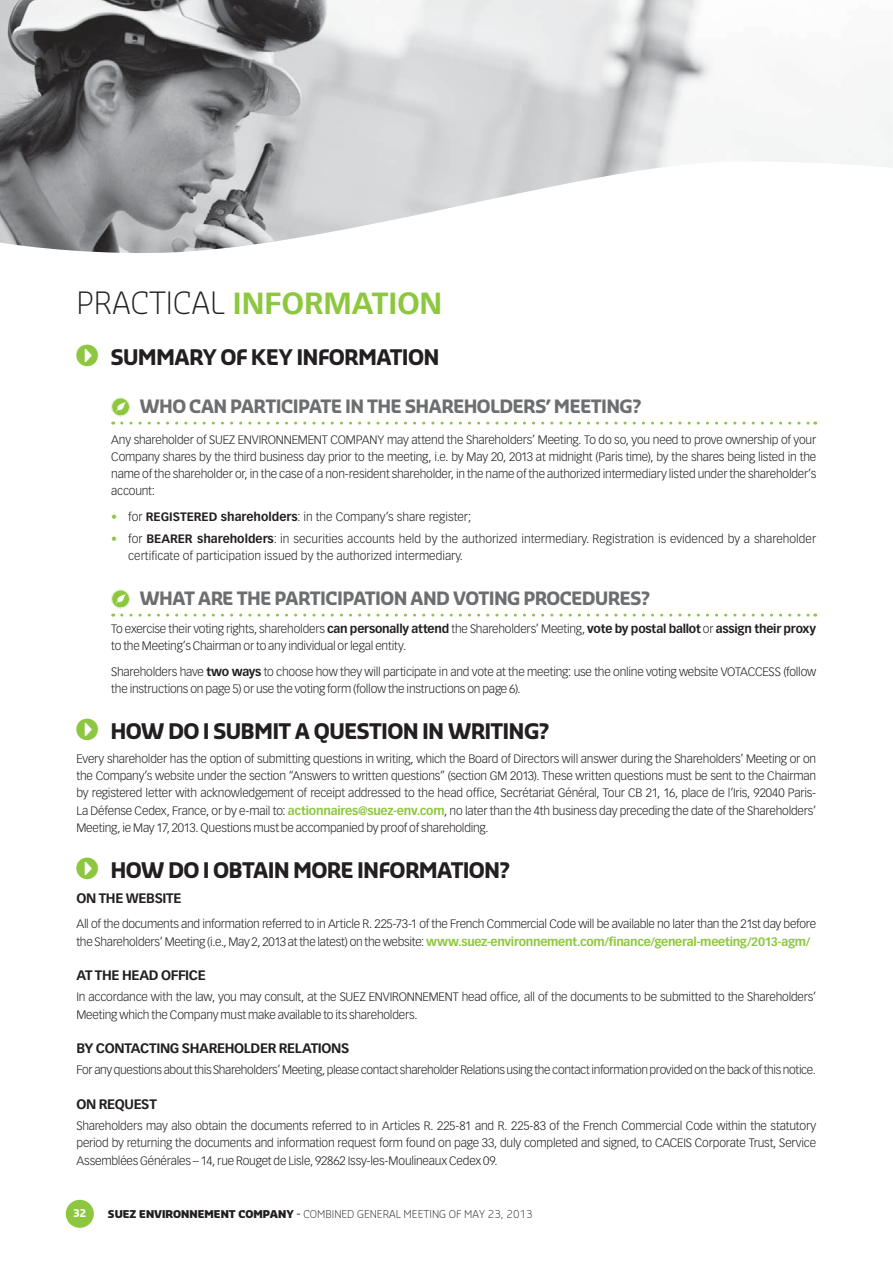
<style>
.page{position:relative;width:893px;height:1263px;background:#fff}
.page>*{position:absolute;margin:0;border:0;box-sizing:border-box;transform-origin:0 0}
.t1{font:700 30px "Vectora LT Std";color:#8dc73f}
.t2{font:700 21px "Sansa";letter-spacing:-.035em;color:#231f20}
.t3{font:700 18px "Sansa";letter-spacing:-.04em;color:#6d6e70}
.t4{font:700 13.5px "Vectora LT Std";letter-spacing:-.025em;color:#231f20}
.t5{font:300 12px/17.2px "Vectora LT Std";letter-spacing:-.015em;color:#231f20}
.t6{font:300 10.5px "Sansa";color:#231f20}
.t7{font:700 10.5px "Sansa";color:#fff}
.s1{font-family:"Sansa";font-weight:300;color:#231f20}
.s2{font-weight:700;color:#8dc73f}
.s3{font-weight:700}
.s4{font-weight:900}
.s5{font-weight:400}
</style>
<div class="page">
<div style="left:66px;top:1200px;width:28px;height:28px;background:#8dc73f;border-radius:50%"></div>
<svg style="left:111px;top:397px;width:705px;height:28px"></svg>
<svg style="left:111px;top:589px;width:705px;height:28px"></svg>
<img style="left:0;top:0;width:892px;height:253px">
<h1 class="t1" style="left:76px;top:290px;width:367px"><span class="s1">PRACTICAL</span> INFORMATION</h1>
<h2 class="t2" style="left:110px;top:349px;width:331px">SUMMARY OF KEY INFORMATION</h2>
<h3 class="t3" style="left:139px;top:400px;width:503px">WHO CAN PARTICIPATE IN THE SHAREHOLDERS’ MEETING?</h3>
<p class="t5" style="left:111px;top:431px;width:706px;text-align:justify">Any shareholder of SUEZ ENVIRONNEMENT COMPANY may attend the Shareholders’ Meeting. To do so, you need to prove ownership of your Company shares by the third business day prior to the meeting, i.e. by May 20, 2013 at midnight (Paris time), by the shares being listed in the name of the shareholder or, in the case of a non-resident shareholder, in the name of the authorized intermediary listed under the shareholder’s account:</p>
<p class="t5" style="left:111px;top:509px;width:362px"><span class="s2">•</span> for <span class="s3">REGISTERED shareholders</span>: in the Company’s share register;</p>
<p class="t5" style="left:128px;top:530px;width:689px;text-indent:-17px"><span class="s2">•</span> for <span class="s3">BEARER shareholders</span>: in securities accounts held by the authorized intermediary. Registration is evidenced by a shareholder certificate of participation issued by the authorized intermediary.</p>
<h3 class="t3" style="left:139px;top:592px;width:512px">WHAT ARE THE PARTICIPATION AND VOTING PROCEDURES?</h3>
<p class="t5" style="left:111px;top:621px;width:706px">To exercise their voting rights, shareholders <span class="s3">can personally attend</span> the Shareholders’ Meeting, <span class="s3">vote by postal ballot</span> or <span class="s3">assign their proxy </span>to the Meeting’s Chairman or to any individual or legal entity.</p>
<p class="t5" style="left:111px;top:664px;width:706px">Shareholders have <span class="s3">two ways</span> to choose how they will participate in and vote at the meeting: use the online voting website VOTACCESS (follow the instructions on page 5) or use the voting form (follow the instructions on page 6).</p>
<h2 class="t2" style="left:110px;top:724px;width:440px">HOW DO I SUBMIT A QUESTION IN WRITING?</h2>
<p class="t5" style="left:76px;top:751px;width:741px;text-align:justify">Every shareholder has the option of submitting questions in writing, which the Board of Directors will answer during the Shareholders’ Meeting or on the Company’s website under the section “Answers to written questions” (section GM 2013). These written questions must be sent to the Chairman by registered letter with acknowledgement of receipt addressed to the head office, Secrétariat Général, Tour CB 21, 16, place de l’Iris, 92040 Paris-La Défense Cedex, France, or by e-mail to: <span class="s2">actionnaires@suez-env.com</span>, no later than the 4th business day preceding the date of the Shareholders’ Meeting, ie May 17, 2013. Questions must be accompanied by proof of shareholding.</p>
<h2 class="t2" style="left:110px;top:862px;width:401px">HOW DO I OBTAIN MORE INFORMATION?</h2>
<p class="t4" style="left:76px;top:892px;width:107px">ON THE WEBSITE</p>
<p class="t5" style="left:76px;top:916px;width:741px">All of the documents and information referred to in Article R. 225-73-1 of the French Commercial Code will be available no later than the 21st day before the Shareholders’ Meeting (i.e., May 2, 2013 at the latest) on the website: <span class="s2">www.suez-environnement.com/finance/general-meeting/2013-agm/</span></p>
<p class="t4" style="left:76px;top:969px;width:131px">AT THE HEAD OFFICE</p>
<p class="t5" style="left:76px;top:989px;width:741px">In accordance with the law, you may consult, at the SUEZ ENVIRONNEMENT head office, all of the documents to be submitted to the Shareholders’<br>Meeting which the Company must make available to its shareholders.</p>
<p class="t4" style="left:76px;top:1042px;width:275px">BY CONTACTING SHAREHOLDER RELATIONS</p>
<p class="t5" style="left:76px;top:1062px;width:741px">For any questions about this Shareholders’ Meeting, please contact shareholder Relations using the contact information provided on the back of this notice.</p>
<p class="t4" style="left:76px;top:1098px;width:82px">ON REQUEST</p>
<p class="t5" style="left:76px;top:1118px;width:741px;text-align:justify">Shareholders may also obtain the documents referred to in Articles R. 225-81 and R. 225-83 of the French Commercial Code within the statutory period by returning the documents and information request form found on page 33, duly completed and signed, to CACEIS Corporate Trust, Service Assemblées Générales – 14, rue Rouget de Lisle, 92862 Issy-les-Moulineaux Cedex 09.</p>
<p class="t7" style="left:73px;top:1210px;width:15px">32</p>
<p class="t6" style="left:108px;top:1210px;width:426px"><span class="s4">SUEZ ENVIRONNEMENT COMPANY</span> <span class="s5">-</span> COMBINED GENERAL MEETING OF MAY 23, 2013</p>
</div>
